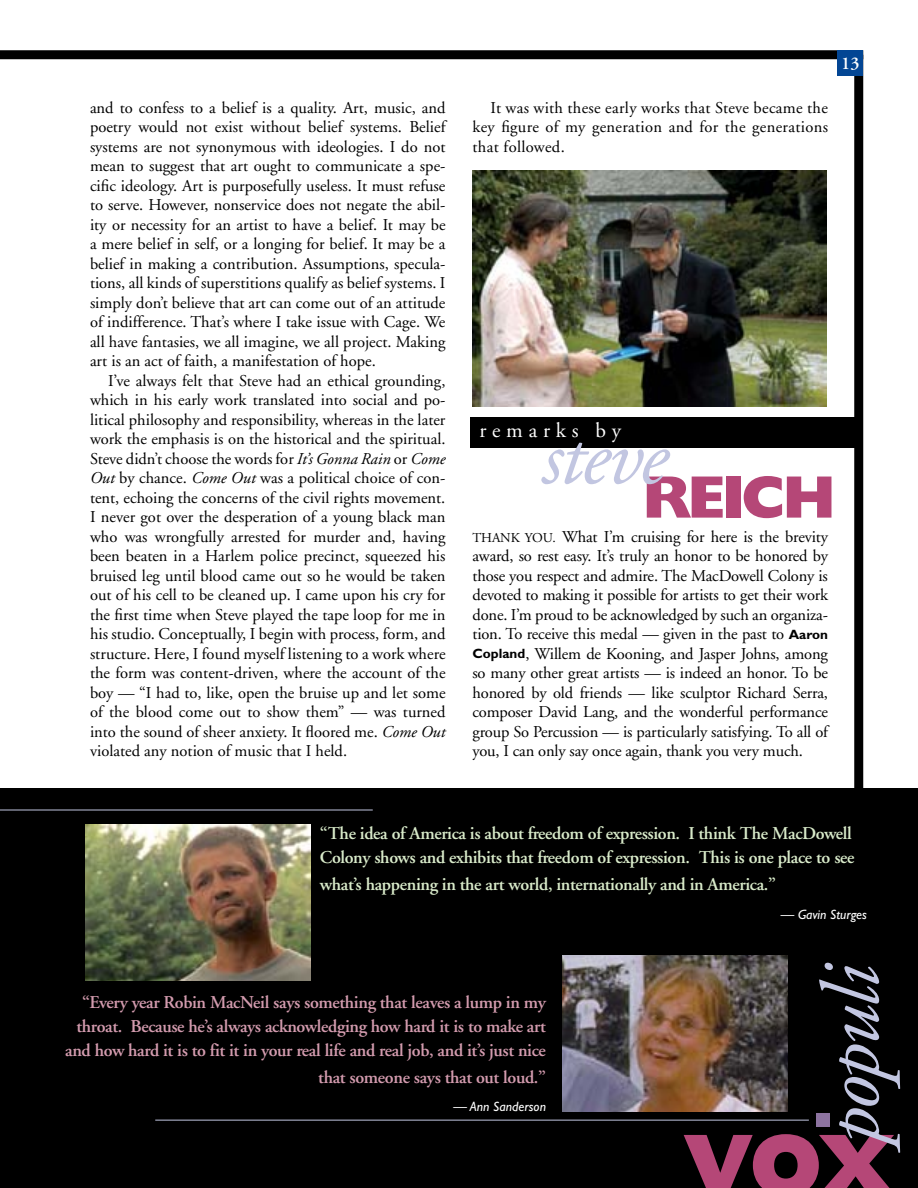
<style>
.page{position:relative;width:918px;height:1188px;background:#fff}
.page>*{position:absolute;margin:0;border:0;box-sizing:border-box;transform-origin:0 0}
.t1{font:800 88.8px "Gill Sans";color:#b54777}
.t2{font:italic 82.35px "Adobe Garamond";letter-spacing:-.03em;color:#c2c6e1}
.t3{font:800 60.3px "Gill Sans";letter-spacing:-.065em;color:#b54777}
.t4{font:21.15px "Adobe Garamond";letter-spacing:.275em;color:#fff}
.t5{font:600 18px/24px "Adobe Garamond";letter-spacing:-.02em;color:#d39bae;text-align:right}
.t6{font:600 18px/24px "Adobe Garamond";letter-spacing:-.02em;color:#d9ebca}
.t7{font:600 18px "Adobe Garamond";color:#fff}
.t8{font:16.5px/19.5px "Adobe Garamond";color:#000;text-align:justify}
.t9{font:italic 13.5px "Gill Sans";color:#fff}
.t10{font:13.5px "Adobe Garamond";color:#000}
.s1{font-style:italic}
.s2{font-size:13.5px}
.s3{font-family:"Gill Sans";font-weight:700;font-size:13.5px}
</style>
<div class="page">
<div style="left:854px;top:55px;width:9px;height:779px;background:#000"></div>
<div style="left:0;top:50px;width:863px;height:9px;background:#000"></div>
<div style="left:838px;top:50px;width:25px;height:26px;background:#034694"></div>
<div style="left:0;top:788px;width:918px;height:400px;background:#000"></div>
<div style="left:470px;top:417px;width:385px;height:31px;background:#000"></div>
<img style="left:472px;top:170px;width:355px;height:236px">
<img style="left:85px;top:825px;width:225px;height:156px">
<hr style="left:0;top:810px;width:373px;height:1px;background:#c2c6e1">
<hr style="left:155px;top:1120px;width:654px;height:1px;background:#c2c6e1">
<img style="left:562px;top:956px;width:226px;height:156px">
<div style="left:816px;top:1113px;width:14px;height:13px;background:#8d73a0"></div>
<p class="t8" style="left:90px;top:98px;width:357px">and to confess to a belief is a quality. Art, music, and poetry would not exist without belief systems. Belief systems are not synonymous with ideologies. I do not mean to suggest that art ought to communicate a spe&shy;cific ideology. Art is purposefully useless. It must refuse to serve. However, nonservice does not negate the abil&shy;ity or necessity for an artist to have a belief. It may be a mere belief in self, or a longing for belief. It may be a belief in making a contribution. Assumptions, specula&shy;tions, all kinds of superstitions qualify as belief systems. I simply don’t believe that art can come out of an attitude of indifference. That’s where I take issue with Cage. We all have fantasies, we all imagine, we all project. Making art is an act of faith, a manifestation of hope.</p>
<p class="t8" style="left:90px;top:371px;width:357px;text-indent:18px">I’ve always felt that Steve had an ethical grounding, which in his early work translated into social and po&shy;litical philosophy and responsibility, whereas in the later work the emphasis is on the historical and the spiritual.<br>Steve didn’t choose the words for <span class="s1">It’s Gonna Rain</span> or <span class="s1">Come Out</span> by chance. <span class="s1">Come Out</span> was a political choice of con&shy;tent, echoing the concerns of the civil rights movement.<br>I never got over the desperation of a young black man who was wrongfully arrested for murder and, having been beaten in a Harlem police precinct, squeezed his bruised leg until blood came out so he would be taken out of his cell to be cleaned up. I came upon his cry for the first time when Steve played the tape loop for me in his studio. Conceptually, I begin with process, form, and structure. Here, I found myself listening to a work where the form was content-driven, where the account of the boy — “I had to, like, open the bruise up and let some of the blood come out to show them” — was turned into the sound of sheer anxiety. It floored me. <span class="s1">Come Out </span>violated any notion of music that I held.</p>
<p class="t8" style="left:473px;top:98px;width:357px;text-indent:18px">It was with these early works that Steve became the key figure of my generation and for the generations that followed.</p>
<p class="t7" style="left:841px;top:53px;width:18px">13</p>
<p class="t4" style="left:480px;top:419px;width:143px">remarks by</p>
<h2 class="t2" style="left:541px;top:413px;width:128px">steve</h2>
<h3 class="t3" style="left:642px;top:462px;width:186px">REICH</h3>
<p class="t8" style="left:472px;top:527px;width:357px;text-indent:80px"><span class="s2">.</span> What I’m cruising for here is the brevity award, so rest easy. It’s truly an honor to be honored by those you respect and admire. The MacDowell Colony is devoted to making it possible for artists to get their work done. I’m proud to be acknowledged by such an organiza&shy;tion. To receive this medal — given in the past to <span class="s3">Aaron Copland</span>, Willem de Kooning, and Jasper Johns, among so many other great artists — is indeed an honor. To be honored by old friends — like sculptor Richard Serra, composer David Lang, and the wonderful performance group So Percussion — is particularly satisfying. To all of you, I can only say once again, thank you very much.</p>
<p class="t10" style="left:472px;top:530px;width:20px">Thank</p>
<p class="t10" style="left:525px;top:530px;width:11px">you</p>
<p class="t6" style="left:320px;top:822px;width:536px">“The idea of America is about freedom of expression. I think The MacDowell<br>Colony shows and exhibits that freedom of expression. This is one place to see</p>
<p class="t6" style="left:320px;top:873px;width:458px">what’s happening in the art world, internationally and in America.”</p>
<p class="t9" style="left:781px;top:907px;width:88px">— Gavin Sturges</p>
<p class="t5" style="left:65px;top:990px;width:482px">“Every year Robin MacNeil says something that leaves a lump in my throat. Because he’s always acknowledging how hard it is to make art and how hard it is to fit it in your real life and real job, and it’s just nice</p>
<p class="t5" style="left:318px;top:1065px;width:229px">that someone says that out loud.”</p>
<p class="t9" style="left:454px;top:1099px;width:94px">— Ann Sanderson</p>
<h2 class="t2" style="left:808px;top:1144px;width:183px;rotate:-90deg">populi</h2>
<h1 class="t1" style="left:682px;top:1114px;width:216px">VOX</h1>
</div>
